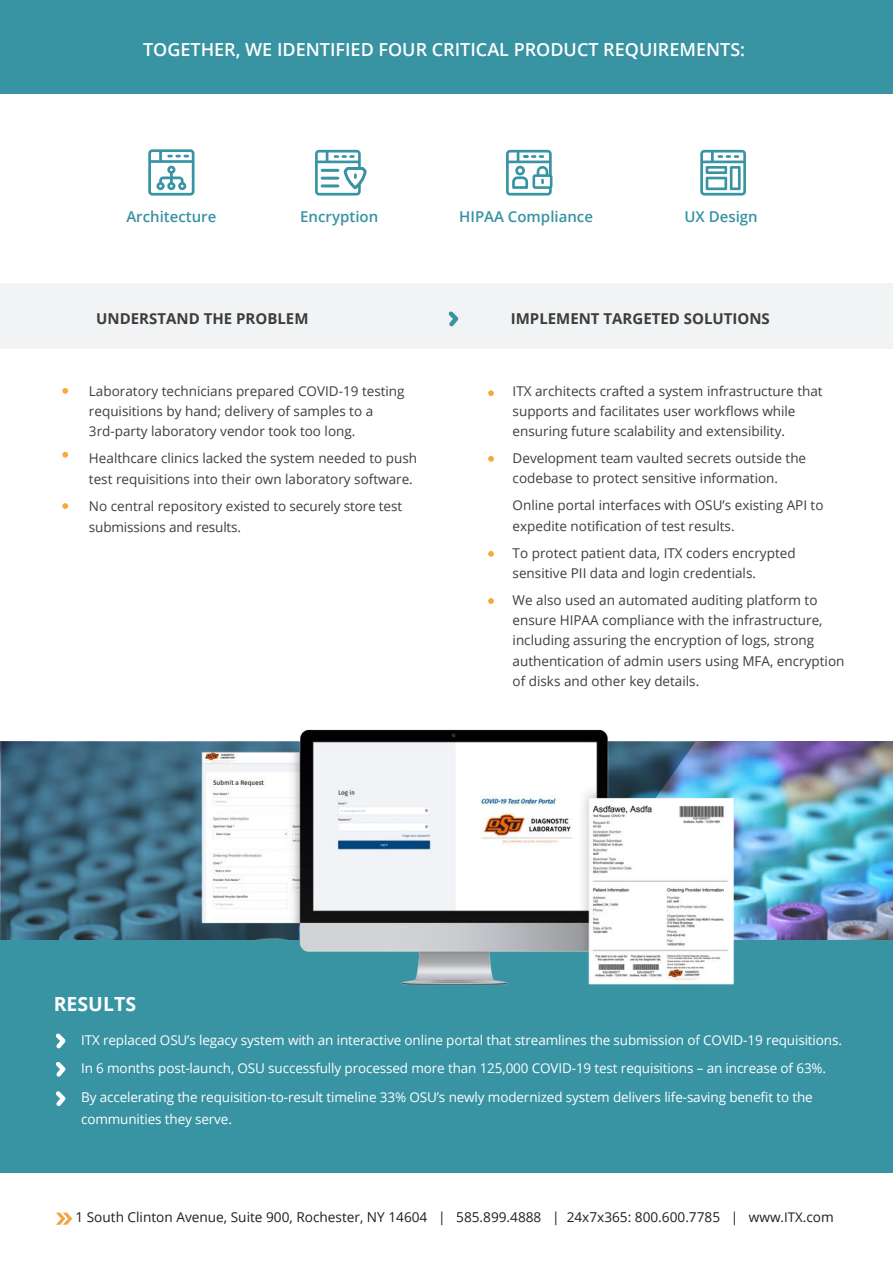
<style>
.page{position:relative;width:893px;height:1263px;background:#fff}
.page>*{position:absolute;margin:0;border:0;box-sizing:border-box;transform-origin:0 0}
.t1{font:700 19.5px "Open Sans";color:#fff}
.t2{font:600 18px "Open Sans";color:#fff}
.t3{font:700 15px "Open Sans";color:#3d3d3d}
.t4{font:600 15px "Open Sans";color:#3893a3}
.t5{font:13.65px "Open Sans";color:#211e1e}
.t6{font:13.5px/20.2px "Open Sans";color:#3d3d3d}
.t7{font:13.5px/28.5px "Open Sans";letter-spacing:-.01em;color:#fff}
.s1{font-size:13.2px}
</style>
<div class="page">
<img style="left:740px;top:742px;width:153px;height:198px">
<svg style="left:0;top:742px;width:181px;height:198px;background:#3e6980"></svg>
<div style="left:0;top:940px;width:893px;height:233px;background:#3893a3"></div>
<svg style="left:56px;top:1212px;width:16px;height:13px"></svg>
<svg style="left:62px;top:388px;width:6px;height:6px"></svg>
<svg style="left:62px;top:452px;width:6px;height:6px"></svg>
<svg style="left:62px;top:503px;width:6px;height:6px"></svg>
<svg style="left:488px;top:390px;width:6px;height:6px"></svg>
<svg style="left:488px;top:456px;width:6px;height:6px"></svg>
<svg style="left:488px;top:551px;width:6px;height:6px"></svg>
<svg style="left:488px;top:598px;width:6px;height:6px"></svg>
<svg style="left:56px;top:1033px;width:10px;height:15px"></svg>
<svg style="left:56px;top:1062px;width:10px;height:15px"></svg>
<svg style="left:56px;top:1091px;width:10px;height:15px"></svg>
<div style="left:1px;top:283px;width:892px;height:65px;background:#f2f3f4"></div>
<svg style="left:448px;top:311px;width:10px;height:15px"></svg>
<img style="left:181px;top:729px;width:559px;height:256px">
<div style="left:0;top:0;width:893px;height:93px;background:#3893a3"></div>
<svg style="left:700px;top:150px;width:46px;height:46px"></svg>
<svg style="left:148px;top:149px;width:46px;height:47px"></svg>
<svg style="left:506px;top:150px;width:46px;height:46px"></svg>
<svg style="left:315px;top:150px;width:52px;height:46px"></svg>
<h2 class="t2" style="left:143px;top:38px;width:604px">TOGETHER, WE IDENTIFIED FOUR CRITICAL PRODUCT REQUIREMENTS:</h2>
<p class="t4" style="left:126px;top:206px;width:91px">Architecture</p>
<p class="t4" style="left:300px;top:206px;width:79px">Encryption</p>
<p class="t4" style="left:459px;top:206px;width:135px">HIPAA Compliance</p>
<p class="t4" style="left:684px;top:206px;width:75px">UX Design</p>
<p class="t3" style="left:96px;top:308px;width:214px">UNDERSTAND THE PROBLEM</p>
<p class="t3" style="left:511px;top:308px;width:261px">IMPLEMENT TARGETED SOLUTIONS</p>
<p class="t6" style="left:89px;top:380px;width:317px">Laboratory technicians prepared COVID-19 testing requisitions by hand; delivery of samples to a<br>3rd-party laboratory vendor took too long.</p>
<p class="t6" style="left:89px;top:447px;width:330px;line-height:21px">Healthcare clinics lacked the system needed to push test requisitions into their own laboratory software.</p>
<p class="t6" style="left:89px;top:495px;width:315px;line-height:21px">No central repository existed to securely store test submissions and results.</p>
<p class="t6" style="left:513px;top:380px;width:312px">ITX architects crafted a system infrastructure that supports and facilitates user workflows while ensuring future scalability and extensibility.</p>
<p class="t6" style="left:513px;top:448px;width:295px">Development team vaulted secrets outside the codebase to protect sensitive information.</p>
<p class="t6" style="left:513px;top:495px;width:312px">Online portal interfaces with OSU’s existing API to expedite notification of test results.</p>
<p class="t6" style="left:513px;top:542px;width:284px">To protect patient data, ITX coders encrypted sensitive PII data and login credentials.</p>
<p class="t6" style="left:513px;top:589px;width:333px">We also used an automated auditing platform to ensure HIPAA compliance with the infrastructure, including assuring the encryption of logs, strong authentication of admin users using MFA, encryption of disks and other key details.</p>
<h1 class="t1" style="left:54px;top:990px;width:84px">RESULTS</h1>
<p class="t7" style="left:81px;top:1025px;width:762px">ITX replaced OSU’s legacy system with an interactive online portal that streamlines the submission of COVID-19 requisitions.<br>In 6 months post-launch, OSU successfully processed more than 125,000 COVID-19 test requisitions – an increase of 63%.<br>By accelerating the requisition-to-result timeline 33% OSU’s newly modernized system delivers life-saving benefit to the</p>
<p class="t7" style="left:81px;top:1105px;width:152px">communities they serve.</p>
<p class="t5" style="left:75px;top:1208px;width:760px">1 South Clinton Avenue, Suite 900, Rochester, NY 14604 | 585.899.4888 | 24x7x365: 800.600.7785 | www<span class="s1">.ITX</span>.com</p>
</div>
